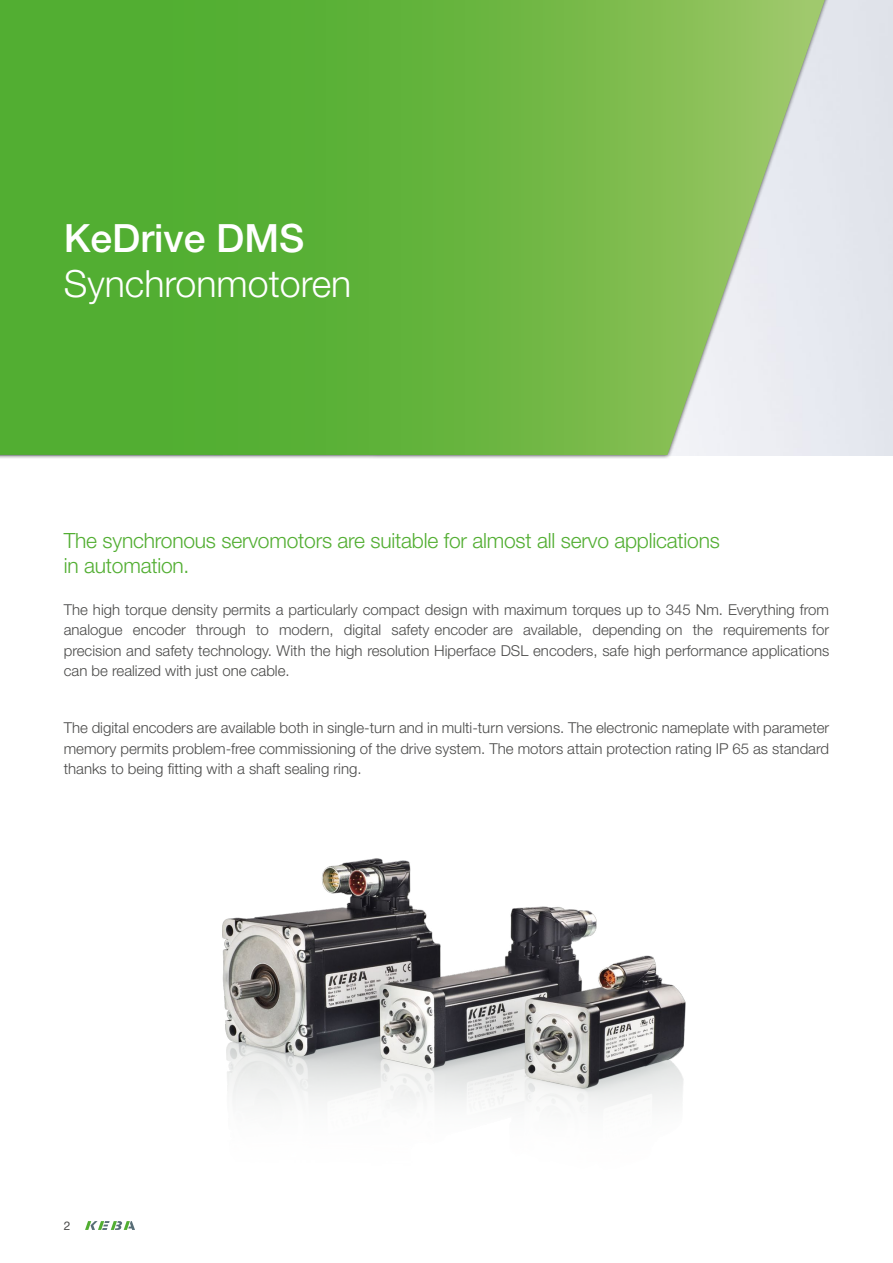
<style>
.page{position:relative;width:893px;height:1263px;background:#fff}
.page>*{position:absolute;margin:0;border:0;box-sizing:border-box;transform-origin:0 0}
.t1{font:500 39px "Helvetica Neue";color:#fff}
.t2{font:300 37.5px "Helvetica Neue";color:#fff}
.t3{font:300 21px/25.2px "Helvetica Neue";letter-spacing:-.01em;color:#52ae32}
.t4{font:300 15px/20.2px "Helvetica Neue";color:#4a4a49;text-align:justify}
.t5{font:12px "Helvetica Neue";color:#4a4a49}
</style>
<div class="page">
<svg style="left:85px;top:1221px;width:50px;height:9px"></svg>
<img style="left:222px;top:858px;width:464px;height:251px">
<svg style="left:0;top:0;width:825px;height:455px;background:#71b94f"></svg>
<h1 class="t1" style="left:64px;top:214px;width:242px">KeDrive DMS</h1>
<h2 class="t2" style="left:64px;top:260px;width:289px">Synchronmotoren</h2>
<h3 class="t3" style="left:64px;top:528px;width:658px">The synchronous servomotors are suitable for almost all servo applications in automation.</h3>
<p class="t4" style="left:64px;top:599px;width:767px">The high torque density permits a particularly compact design with maximum torques up to 345 Nm. Everything from analogue encoder through to modern, digital safety encoder are available, depending on the requirements for precision and safety technology. With the high resolution Hiperface DSL encoders, safe high performance applications can be realized with just one cable.</p>
<p class="t4" style="left:64px;top:718px;width:767px">The digital encoders are available both in single-turn and in multi-turn versions. The electronic nameplate with parameter memory permits problem-free commissioning of the drive system. The motors attain protection rating IP 65 as standard thanks to being fitting with a shaft sealing ring.</p>
<p class="t5" style="left:64px;top:1218px;width:8px">2</p>
</div>
